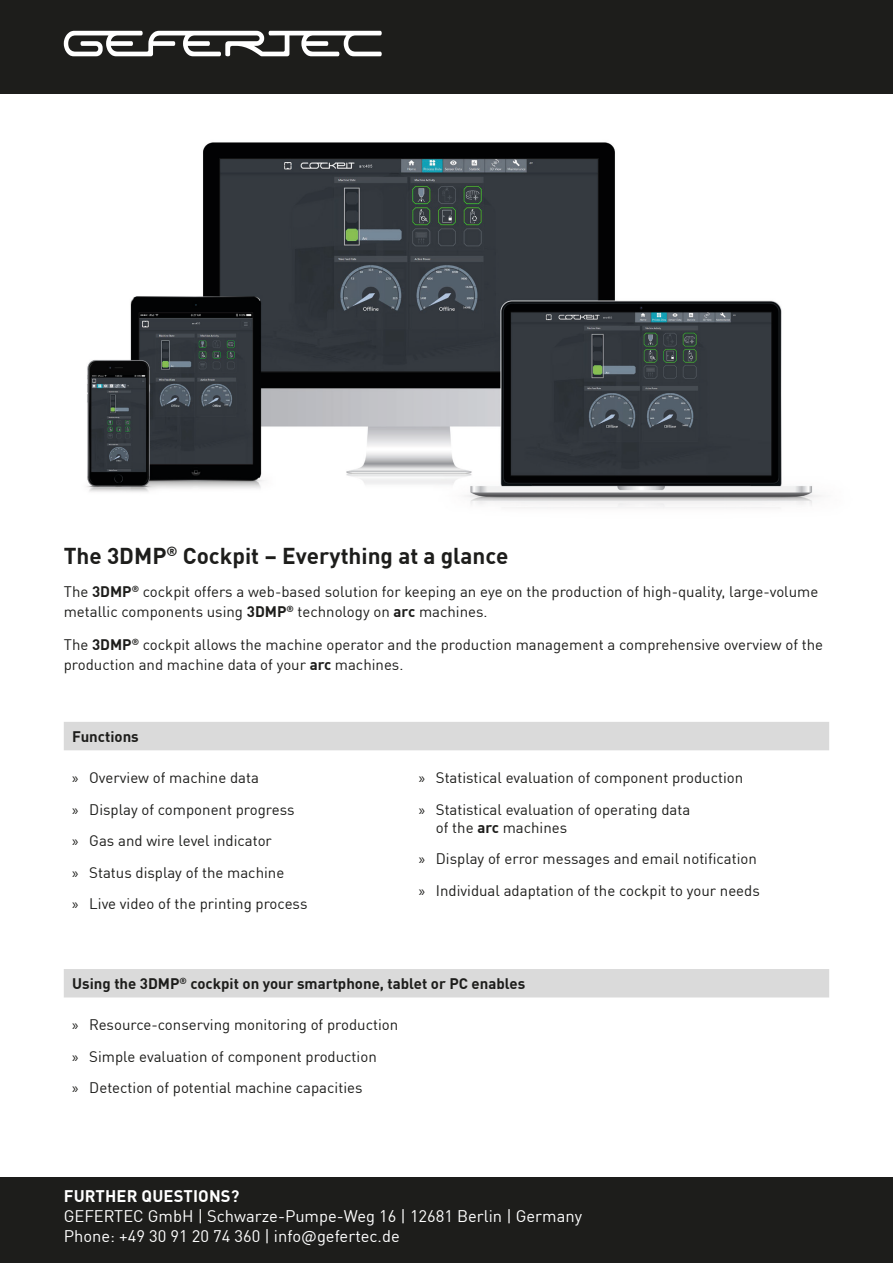
<style>
.page{position:relative;width:893px;height:1263px;background:#fff}
.page>*{position:absolute;margin:0;border:0;box-sizing:border-box;transform-origin:0 0}
.t1{font:700 22.5px "DIN Pro";color:#1d1d1b}
.t2{font:16.5px/19.8px "DIN Pro";color:#fff}
.t3{font:700 16.5px "DIN Pro";letter-spacing:.01em;color:#fff}
.t4{font:15px/31.7px "DIN Pro";color:#1d1d1b}
.t5{font:700 15px "DIN Pro";color:#1d1d1b}
.s1{font-weight:700}
.s2{font-family:"Myriad Pro"}
</style>
<div class="page">
<svg style="left:64px;top:722px;width:765px;height:275px"></svg>
<div style="left:0;top:1178px;width:893px;height:85px;background:#1d1d1b"></div>
<img style="left:87px;top:142px;width:734px;height:366px">
<div style="left:0;top:0;width:893px;height:94px;background:#1d1d1b"></div>
<svg style="left:64px;top:31px;width:318px;height:25px"></svg>
<h1 class="t1" style="left:64px;top:538px;width:446px">The 3DMP<sup>®</sup> Cockpit – Everything at a glance</h1>
<p class="t4" style="left:64px;top:580px;width:756px;line-height:20.2px">The <span class="s1">3DMP</span><sup>®</sup> cockpit offers a web-based solution for keeping an eye on the production of high-quality, large-volume metallic components using <span class="s1">3DMP</span><sup>®</sup> technology on <span class="s1">arc</span> machines.</p>
<p class="t4" style="left:64px;top:634px;width:761px;line-height:20.2px">The <span class="s1">3DMP</span><sup>®</sup> cockpit allows the machine operator and the production management a comprehensive overview of the production and machine data of your <span class="s1">arc</span> machines.</p>
<p class="t5" style="left:72px;top:725px;width:68px">Functions</p>
<p class="t4" style="left:72px;top:761px;width:237px"><span class="s2">»</span> Overview of machine data<br><span class="s2">»</span> Display of component progress<br><span class="s2">»</span> Gas and wire level indicator<br><span class="s2">»</span> Status display of the machine<br><span class="s2">»</span> Live video of the printing process</p>
<p class="t4" style="left:419px;top:761px;width:326px"><span class="s2">»</span> Statistical evaluation of component production <span class="s2">»</span> Statistical evaluation of operating data</p>
<p class="t4" style="left:419px;top:810px;width:342px;text-indent:17px">of the <span class="s1">arc</span> machines<br><span class="s2">»</span> Display of error messages and email notification <span class="s2">»</span> Individual adaptation of the cockpit to your needs</p>
<p class="t5" style="left:72px;top:972px;width:454px">Using the 3DMP<sup>®</sup> cockpit on your smartphone, tablet or PC enables</p>
<p class="t4" style="left:72px;top:1008px;width:327px"><span class="s2">»</span> Resource-conserving monitoring of production <span class="s2">»</span> Simple evaluation of component production<br><span class="s2">»</span> Detection of potential machine capacities</p>
<p class="t3" style="left:64px;top:1183px;width:177px">FURTHER QUESTIONS?</p>
<p class="t2" style="left:64px;top:1205px;width:520px">GEFERTEC GmbH | Schwarze-Pumpe-Weg 16 | 12681 Berlin | Germany<br>Phone: +49 30 91 20 74 360 | info@gefertec.de</p>
</div>
